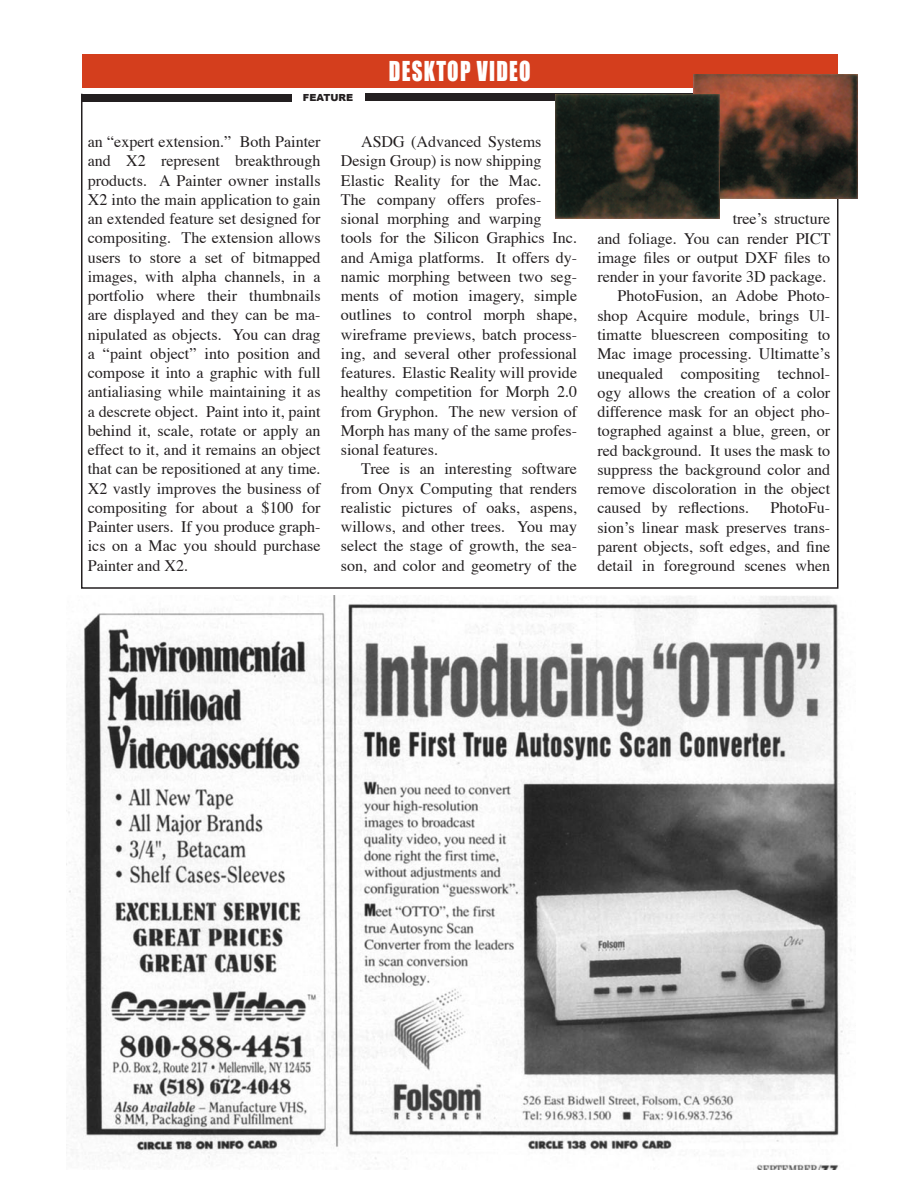
<style>
.page{position:relative;width:918px;height:1188px;background:#fff}
.page>*{position:absolute;margin:0;border:0;box-sizing:border-box;transform-origin:0 0}
.t1{font:25.2px "Impact";letter-spacing:.06em;color:#fff;scale:.83 1}
.t2{font:16.05px/19.2px "Times";color:#231f20;text-align:justify}
.t3{font:900 9.75px "Arial";color:#231f20}
</style>
<div class="page">
<div style="left:82px;top:54px;width:756px;height:34px;background:#d43e1d"></div>
<div style="left:366px;top:94px;width:472px;height:7px;background:#231f20"></div>
<div style="left:82px;top:94px;width:209px;height:7px;background:#231f20"></div>
<img style="left:693px;top:75px;width:165px;height:124px">
<img style="left:555px;top:94px;width:164px;height:125px">
<img style="left:66px;top:595px;width:785px;height:574px">
<p class="t3" style="left:303px;top:92px;width:52px">FEATURE</p>
<p class="t1" style="left:389px;top:56px;width:172px">DESKTOP VIDEO</p>
<p class="t2" style="left:88px;top:133px;width:234px">an “expert extension.” Both Painter and X2 represent breakthrough products. A Painter owner installs X2 into the main application to gain an extended feature set designed for compositing. The extension allows users to store a set of bitmapped images, with alpha channels, in a portfolio where their thumbnails are displayed and they can be ma&shy;nipulated as objects. You can drag a “paint object” into position and compose it into a graphic with full antialiasing while maintaining it as a descrete object. Paint into it, paint behind it, scale, rotate or apply an effect to it, and it remains an object that can be repositioned at any time.<br>X2 vastly improves the business of compositing for about a $100 for Painter users. If you produce graph&shy;ics on a Mac you should purchase Painter and X2.</p>
<p class="t2" style="left:341px;top:133px;width:238px;text-align:left;text-indent:20px">ASDG (Advanced Systems<br>Design Group) is now shipping<br>Elastic Reality for the Mac.<br>The company offers profes&shy;sional morphing and warping<br>tools for the Silicon Graphics Inc. and Amiga platforms. It offers dy&shy;namic morphing between two seg&shy;ments of motion imagery, simple outlines to control morph shape, wireframe previews, batch process&shy;ing, and several other professional features. Elastic Reality will provide healthy competition for Morph 2.0 from Gryphon. The new version of<br>Morph has many of the same profes&shy;sional features.</p>
<p class="t2" style="left:341px;top:460px;width:238px;text-indent:20px">Tree is an interesting software from Onyx Computing that renders realistic pictures of oaks, aspens, willows, and other trees. You may select the stage of growth, the sea&shy;son, and color and geometry of the</p>
<p class="t2" style="left:597px;top:210px;width:235px;text-indent:135px">treeʼs structure and foliage. You can render PICT image files or output DXF files to render in your favorite 3D package.</p>
<p class="t2" style="left:597px;top:287px;width:234px;text-indent:20px">PhotoFusion, an Adobe Photo&shy;shop Acquire module, brings Ul&shy;timatte bluescreen compositing to Mac image processing. Ultimatteʼs unequaled compositing technol&shy;ogy allows the creation of a color difference mask for an object pho&shy;tographed against a blue, green, or red background. It uses the mask to suppress the background color and remove discoloration in the object caused by reflections.</p>
<p class="t2" style="left:597px;top:499px;width:234px;text-indent:173px">PhotoFu&shy;sionʼs linear mask preserves trans&shy;parent objects, soft edges, and fine detail in foreground scenes when</p>
</div>
